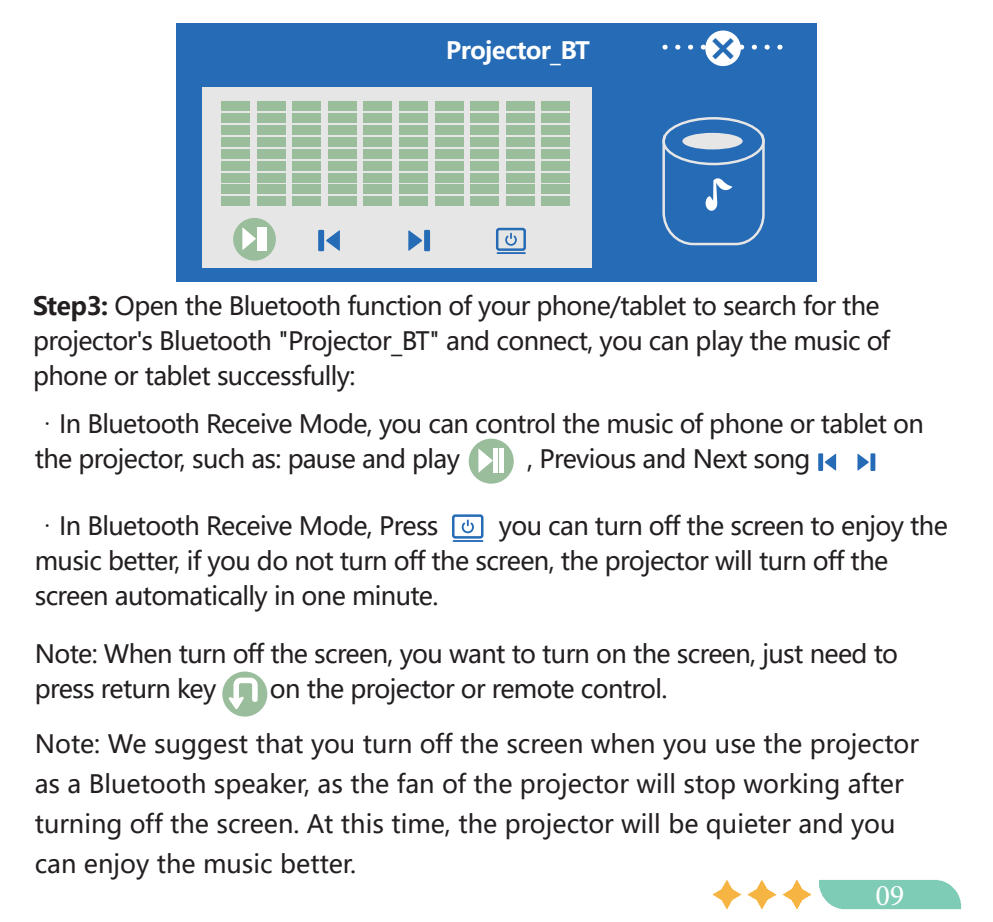
<style>
.page{position:relative;width:993px;height:922px;background:#fff}
.page>*{position:absolute;margin:0;border:0;box-sizing:border-box;transform-origin:0 0}
.t1{font:700 42.5px "Microsoft Ya Hei";color:#266bb5}
.t2{font:25px/35px "Microsoft Ya Hei";letter-spacing:-.025em;color:#231f20}
.t3{font:25px/40px "Microsoft Ya Hei";color:#231f20}
.t4{font:700 23.75px "Microsoft Ya Hei";letter-spacing:-.025em;color:#fff}
.s1{font-weight:700}
.s2{font-family:"Adobe Song Std";font-weight:300}
</style>
<div class="page">
<img style="left:712px;top:879px;width:250px;height:31px">
<div style="left:176px;top:23px;width:640px;height:259px;background:#266bb5"></div>
<svg style="left:664px;top:45px;width:119px;height:5px"></svg>
<div style="left:705px;top:30px;width:35px;height:36px;background:#fff;border-radius:50%"></div>
<div style="left:202px;top:87px;width:389px;height:181px;background:#e6e6e6"></div>
<div style="left:662px;top:117px;width:102px;height:48px;border:2px solid #e6e6e6;border-radius:50%"></div>
<svg style="left:662px;top:131px;width:103px;height:115px"></svg>
<div style="left:221px;top:102px;width:29px;height:9px;background:#9abd9b"></div>
<div style="left:221px;top:113px;width:29px;height:10px;background:#9abd9b"></div>
<div style="left:221px;top:125px;width:29px;height:10px;background:#9abd9b"></div>
<div style="left:221px;top:137px;width:29px;height:10px;background:#9abd9b"></div>
<div style="left:221px;top:149px;width:29px;height:9px;background:#9abd9b"></div>
<div style="left:221px;top:161px;width:29px;height:9px;background:#9abd9b"></div>
<div style="left:221px;top:173px;width:29px;height:9px;background:#9abd9b"></div>
<div style="left:221px;top:185px;width:29px;height:9px;background:#9abd9b"></div>
<div style="left:221px;top:196px;width:29px;height:10px;background:#9abd9b"></div>
<div style="left:257px;top:102px;width:28px;height:9px;background:#9abd9b"></div>
<div style="left:257px;top:113px;width:28px;height:10px;background:#9abd9b"></div>
<div style="left:257px;top:125px;width:28px;height:10px;background:#9abd9b"></div>
<div style="left:257px;top:137px;width:28px;height:10px;background:#9abd9b"></div>
<div style="left:257px;top:149px;width:28px;height:9px;background:#9abd9b"></div>
<div style="left:257px;top:161px;width:28px;height:9px;background:#9abd9b"></div>
<div style="left:257px;top:173px;width:28px;height:9px;background:#9abd9b"></div>
<div style="left:257px;top:185px;width:28px;height:9px;background:#9abd9b"></div>
<div style="left:257px;top:196px;width:28px;height:10px;background:#9abd9b"></div>
<div style="left:292px;top:102px;width:29px;height:9px;background:#9abd9b"></div>
<div style="left:292px;top:113px;width:29px;height:10px;background:#9abd9b"></div>
<div style="left:292px;top:125px;width:29px;height:10px;background:#9abd9b"></div>
<div style="left:292px;top:137px;width:29px;height:10px;background:#9abd9b"></div>
<div style="left:292px;top:149px;width:29px;height:9px;background:#9abd9b"></div>
<div style="left:292px;top:161px;width:29px;height:9px;background:#9abd9b"></div>
<div style="left:292px;top:173px;width:29px;height:9px;background:#9abd9b"></div>
<div style="left:292px;top:185px;width:29px;height:9px;background:#9abd9b"></div>
<div style="left:292px;top:196px;width:29px;height:10px;background:#9abd9b"></div>
<div style="left:328px;top:102px;width:28px;height:9px;background:#9abd9b"></div>
<div style="left:328px;top:113px;width:28px;height:10px;background:#9abd9b"></div>
<div style="left:328px;top:125px;width:28px;height:10px;background:#9abd9b"></div>
<div style="left:328px;top:137px;width:28px;height:10px;background:#9abd9b"></div>
<div style="left:328px;top:149px;width:28px;height:9px;background:#9abd9b"></div>
<div style="left:328px;top:161px;width:28px;height:9px;background:#9abd9b"></div>
<div style="left:328px;top:173px;width:28px;height:9px;background:#9abd9b"></div>
<div style="left:328px;top:185px;width:28px;height:9px;background:#9abd9b"></div>
<div style="left:328px;top:196px;width:28px;height:10px;background:#9abd9b"></div>
<div style="left:363px;top:102px;width:29px;height:9px;background:#9abd9b"></div>
<div style="left:363px;top:113px;width:29px;height:10px;background:#9abd9b"></div>
<div style="left:363px;top:125px;width:29px;height:10px;background:#9abd9b"></div>
<div style="left:363px;top:137px;width:29px;height:10px;background:#9abd9b"></div>
<div style="left:363px;top:149px;width:29px;height:9px;background:#9abd9b"></div>
<div style="left:363px;top:161px;width:29px;height:9px;background:#9abd9b"></div>
<div style="left:363px;top:173px;width:29px;height:9px;background:#9abd9b"></div>
<div style="left:363px;top:185px;width:29px;height:9px;background:#9abd9b"></div>
<div style="left:363px;top:196px;width:29px;height:10px;background:#9abd9b"></div>
<div style="left:399px;top:102px;width:28px;height:9px;background:#9abd9b"></div>
<div style="left:399px;top:113px;width:28px;height:10px;background:#9abd9b"></div>
<div style="left:399px;top:125px;width:28px;height:10px;background:#9abd9b"></div>
<div style="left:399px;top:137px;width:28px;height:10px;background:#9abd9b"></div>
<div style="left:399px;top:149px;width:28px;height:9px;background:#9abd9b"></div>
<div style="left:399px;top:161px;width:28px;height:9px;background:#9abd9b"></div>
<div style="left:399px;top:173px;width:28px;height:9px;background:#9abd9b"></div>
<div style="left:399px;top:185px;width:28px;height:9px;background:#9abd9b"></div>
<div style="left:399px;top:196px;width:28px;height:10px;background:#9abd9b"></div>
<div style="left:434px;top:102px;width:29px;height:9px;background:#9abd9b"></div>
<div style="left:434px;top:113px;width:29px;height:10px;background:#9abd9b"></div>
<div style="left:434px;top:125px;width:29px;height:10px;background:#9abd9b"></div>
<div style="left:434px;top:137px;width:29px;height:10px;background:#9abd9b"></div>
<div style="left:434px;top:149px;width:29px;height:9px;background:#9abd9b"></div>
<div style="left:434px;top:161px;width:29px;height:9px;background:#9abd9b"></div>
<div style="left:434px;top:173px;width:29px;height:9px;background:#9abd9b"></div>
<div style="left:434px;top:185px;width:29px;height:9px;background:#9abd9b"></div>
<div style="left:434px;top:196px;width:29px;height:10px;background:#9abd9b"></div>
<div style="left:470px;top:102px;width:28px;height:9px;background:#9abd9b"></div>
<div style="left:470px;top:113px;width:28px;height:10px;background:#9abd9b"></div>
<div style="left:470px;top:125px;width:28px;height:10px;background:#9abd9b"></div>
<div style="left:470px;top:137px;width:28px;height:10px;background:#9abd9b"></div>
<div style="left:470px;top:149px;width:28px;height:9px;background:#9abd9b"></div>
<div style="left:470px;top:161px;width:28px;height:9px;background:#9abd9b"></div>
<div style="left:470px;top:173px;width:28px;height:9px;background:#9abd9b"></div>
<div style="left:470px;top:185px;width:28px;height:9px;background:#9abd9b"></div>
<div style="left:470px;top:196px;width:28px;height:10px;background:#9abd9b"></div>
<div style="left:506px;top:102px;width:28px;height:9px;background:#9abd9b"></div>
<div style="left:506px;top:113px;width:28px;height:10px;background:#9abd9b"></div>
<div style="left:506px;top:125px;width:28px;height:10px;background:#9abd9b"></div>
<div style="left:506px;top:137px;width:28px;height:10px;background:#9abd9b"></div>
<div style="left:506px;top:149px;width:28px;height:9px;background:#9abd9b"></div>
<div style="left:506px;top:161px;width:28px;height:9px;background:#9abd9b"></div>
<div style="left:506px;top:173px;width:28px;height:9px;background:#9abd9b"></div>
<div style="left:506px;top:185px;width:28px;height:9px;background:#9abd9b"></div>
<div style="left:506px;top:196px;width:28px;height:10px;background:#9abd9b"></div>
<div style="left:541px;top:102px;width:29px;height:9px;background:#9abd9b"></div>
<div style="left:541px;top:113px;width:29px;height:10px;background:#9abd9b"></div>
<div style="left:541px;top:125px;width:29px;height:10px;background:#9abd9b"></div>
<div style="left:541px;top:137px;width:29px;height:10px;background:#9abd9b"></div>
<div style="left:541px;top:149px;width:29px;height:9px;background:#9abd9b"></div>
<div style="left:541px;top:161px;width:29px;height:9px;background:#9abd9b"></div>
<div style="left:541px;top:173px;width:29px;height:9px;background:#9abd9b"></div>
<div style="left:541px;top:185px;width:29px;height:9px;background:#9abd9b"></div>
<div style="left:541px;top:196px;width:29px;height:10px;background:#9abd9b"></div>
<div style="left:233px;top:218px;width:43px;height:42px;background:#9abd9b;border-radius:50%"></div>
<svg style="left:242px;top:227px;width:14px;height:23px"></svg>
<hr style="left:262px;top:227px;width:4px;height:23px;background:#fff">
<hr style="left:257px;top:227px;width:4px;height:23px;background:#fff">
<svg style="left:408px;top:230px;width:22px;height:21px"></svg>
<svg style="left:318px;top:230px;width:22px;height:21px"></svg>
<svg style="left:505px;top:232px;width:11px;height:14px"></svg>
<div style="left:496px;top:228px;width:29px;height:23px;border:2px solid #266bb5;border-radius:2px"></div>
<hr style="left:497px;top:252px;width:28px;height:2px;background:#266bb5">
<svg style="left:461px;top:519px;width:13px;height:14px"></svg>
<div style="left:452px;top:514px;width:31px;height:24px;border:2px solid #266bb5;border-radius:2px"></div>
<svg style="left:453px;top:540px;width:29px;height:1px"></svg>
<div style="left:468px;top:438px;width:45px;height:45px;background:#9abd9b;border-radius:50%"></div>
<div style="left:222px;top:671px;width:45px;height:45px;background:#9abd9b;border-radius:50%"></div>
<svg style="left:478px;top:448px;width:14px;height:24px"></svg>
<hr style="left:499px;top:448px;width:4px;height:24px;background:#fff">
<div style="left:493px;top:448px;width:5px;height:24px;background:#fff"></div>
<svg style="left:857px;top:453px;width:18px;height:18px"></svg>
<svg style="left:818px;top:453px;width:17px;height:18px"></svg>
<svg style="left:228px;top:677px;width:29px;height:32px"></svg>
<div style="left:866px;top:883px;width:52px;height:22px;background:#7ecbb6"></div>
<p class="t4" style="left:446px;top:33px;width:146px">Projector_BT</p>
<h1 class="t1" style="left:706px;top:17px;width:34px">×</h1>
<p class="t2" style="left:33px;top:288px;width:858px"><span class="s1">Step3:</span> Open the Bluetooth function of your phone/tablet to search for the projector's Bluetooth "Projector_BT" and connect, you can play the music of phone or tablet successfully:</p>
<p class="t2" style="left:35px;top:405px;width:890px"><span class="s2">·</span>In Bluetooth Receive Mode, you can control the music of phone or tablet on the projector, such as: pause and play</p>
<p class="t2" style="left:527px;top:440px;width:285px">, Previous and Next song</p>
<p class="t2" style="left:35px;top:508px;width:914px;text-indent:464px">you can turn off the screen to enjoy the music better, if you do not turn off the screen, the projector will turn off the screen automatically in one minute.</p>
<p class="t2" style="left:35px;top:635px;width:864px">Note: When turn off the screen, you want to turn on the screen, just need to press return key</p>
<p class="t2" style="left:35px;top:508px;width:405px"><span class="s2">·</span>In Bluetooth Receive Mode, Press</p>
<p class="t3" style="left:35px;top:660px;width:885px;line-height:54.8px;text-indent:235px">on the projector or remote control.<br>Note: We suggest that you turn off the screen when you use the projector</p>
<p class="t3" style="left:35px;top:762px;width:870px">as a Bluetooth speaker, as the fan of the projector will stop working after turning off the screen. At this time, the projector will be quieter and you can enjoy the music better.</p>
</div>
